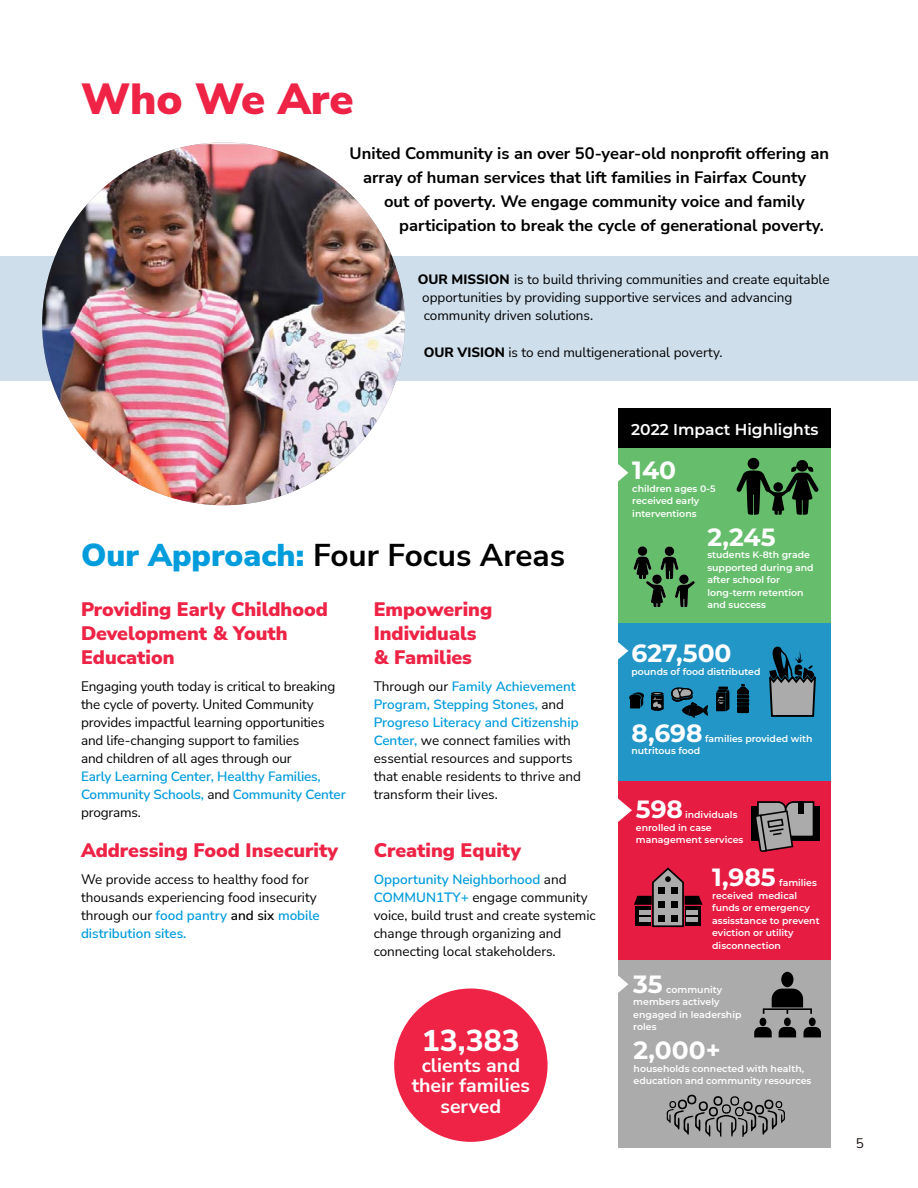
<style>
.page{position:relative;width:918px;height:1188px;background:#fff}
.page>*{position:absolute;margin:0;border:0;box-sizing:border-box;transform-origin:0 0}
.t1{font:900 43.5px "Nunito Sans";color:#ee2346}
.t2{font:700 31.5px "Nunito Sans";color:#000}
.t3{font:800 30px "Nunito Sans";color:#fff}
.t4{font:700 24.9px "Montserrat";color:#fff}
.t5{font:900 19.5px/24px "Nunito Sans";color:#ee2346}
.t6{font:700 19.5px/20.7px "Nunito Sans";color:#fff;text-align:center}
.t7{font:700 16.5px/24px "Nunito Sans";color:#000;text-align:center}
.t8{font:600 15.6px "Montserrat";color:#fff}
.t9{font:13.5px/18px "Nunito Sans";color:#000}
.t10{font:600 13.5px/18px "Nunito Sans";letter-spacing:-.01em;color:#009cdc}
.t11{font:13.5px "Nunito Sans";color:#170f0d}
.t12{font:600 9.3px/12.5px "Montserrat";color:#fff}
.s1{font-weight:800}
.s2{font-weight:900;color:#009cdc}
.s3{font-weight:400;color:#000}
.s4{font-weight:600;color:#009cdc}
.s5{font-weight:600}
</style>
<div class="page">
<div style="left:1px;top:256px;width:917px;height:125px;background:#cedeeb"></div>
<div style="left:618px;top:448px;width:213px;height:176px;background:#66be6c"></div>
<div style="left:618px;top:623px;width:213px;height:198px;background:#2296c6"></div>
<div style="left:618px;top:781px;width:213px;height:183px;background:#e61c43"></div>
<div style="left:618px;top:960px;width:213px;height:188px;background:#ababac"></div>
<svg style="left:769px;top:646px;width:47px;height:71px"></svg>
<svg style="left:629px;top:692px;width:15px;height:16px"></svg>
<svg style="left:671px;top:688px;width:37px;height:30px"></svg>
<svg style="left:716px;top:687px;width:13px;height:24px"></svg>
<svg style="left:651px;top:692px;width:13px;height:19px"></svg>
<svg style="left:737px;top:684px;width:12px;height:29px"></svg>
<svg style="left:634px;top:867px;width:69px;height:61px"></svg>
<div style="left:685px;top:906px;width:16px;height:20px;background:#000"></div>
<div style="left:686px;top:910px;width:11px;height:5px;background:#ababac"></div>
<hr style="left:686px;top:917px;width:11px;height:4px;background:#ababac">
<div style="left:752px;top:806px;width:68px;height:35px;background:#000"></div>
<svg style="left:756px;top:801px;width:59px;height:51px"></svg>
<svg style="left:633px;top:556px;width:62px;height:51px"></svg>
<div style="left:665px;top:546px;width:9px;height:10px;background:#000;border-radius:50%"></div>
<div style="left:638px;top:546px;width:9px;height:10px;background:#000;border-radius:50%"></div>
<div style="left:679px;top:574px;width:10px;height:10px;background:#000;border-radius:50%"></div>
<div style="left:652px;top:574px;width:10px;height:10px;background:#000;border-radius:50%"></div>
<svg style="left:736px;top:459px;width:83px;height:56px"></svg>
<div style="left:748px;top:458px;width:11px;height:11px;background:#000;border-radius:50%"></div>
<div style="left:773px;top:482px;width:10px;height:10px;background:#000;border-radius:50%"></div>
<svg style="left:779px;top:1027px;width:17px;height:10px"></svg>
<div style="left:784px;top:1018px;width:7px;height:8px;background:#000;border-radius:50%"></div>
<svg style="left:754px;top:1027px;width:18px;height:10px"></svg>
<div style="left:760px;top:1018px;width:6px;height:8px;background:#000;border-radius:50%"></div>
<svg style="left:804px;top:1027px;width:17px;height:10px"></svg>
<div style="left:809px;top:1018px;width:7px;height:8px;background:#000;border-radius:50%"></div>
<div style="left:781px;top:972px;width:13px;height:15px;background:#000;border-radius:50%"></div>
<hr style="left:763px;top:1008px;width:49px;height:2px;background:#000">
<svg style="left:772px;top:989px;width:31px;height:25px"></svg>
<svg style="left:667px;top:1095px;width:118px;height:42px"></svg>
<svg style="left:618px;top:464px;width:10px;height:18px"></svg>
<svg style="left:618px;top:642px;width:10px;height:18px"></svg>
<svg style="left:618px;top:798px;width:14px;height:24px"></svg>
<svg style="left:618px;top:975px;width:10px;height:18px"></svg>
<div style="left:618px;top:408px;width:213px;height:40px;background:#000"></div>
<img style="left:42px;top:142px;width:363px;height:363px;border-radius:181px">
<div style="left:394px;top:989px;width:154px;height:153px;background:#ee2346;border-radius:50%"></div>
<h1 class="t1" style="left:81px;top:81px;width:274px">Who We Are</h1>
<p class="t7" style="left:350px;top:141px;width:481px">United Community is an over 50-year-old nonprofit offering an array of human services that lift families in Fairfax County</p>
<p class="t7" style="left:399px;top:190px;width:426px;text-align:left;text-indent:-15px">out of poverty. We engage community voice and family participation to break the cycle of generational poverty.</p>
<p class="t9" style="left:422px;top:271px;width:409px;text-indent:-4px"><span class="s1">OUR MISSION</span> is to build thriving communities and create equitable opportunities by providing supportive services and advancing community driven solutions.</p>
<p class="t9" style="left:424px;top:344px;width:300px"><span class="s1">OUR VISION</span> is to end multigenerational poverty.</p>
<h2 class="t2" style="left:81px;top:540px;width:486px"><span class="s2">Our Approach:</span> Four Focus Areas</h2>
<h3 class="t5" style="left:81px;top:598px;width:248px">Providing Early Childhood<br>Development &amp; Youth<br>Education</h3>
<p class="t9" style="left:81px;top:678px;width:256px">Engaging youth today is critical to breaking the cycle of poverty. United Community provides impactful learning opportunities and life-changing support to families<br>and children of all ages through our</p>
<p class="t10" style="left:81px;top:768px;width:266px">Early Learning Center, Healthy Families,<br>Community Schools, <span class="s3">and</span> Community Center <span class="s3">programs.</span></p>
<h3 class="t5" style="left:81px;top:839px;width:259px">Addressing Food Insecurity</h3>
<p class="t9" style="left:81px;top:871px;width:240px">We provide access to healthy food for thousands experiencing food insecurity through our <span class="s4">food pantry</span> <span class="s5">and six</span> <span class="s4">mobile distribution sites.</span></p>
<h3 class="t5" style="left:374px;top:598px;width:120px">Empowering<br>Individuals &amp; Families</h3>
<p class="t9" style="left:374px;top:678px;width:209px">Through our <span class="s4">Family Achievement<br>Program, Stepping Stones,</span> and<br><span class="s4">Progreso Literacy and Citizenship<br>Center,</span> we connect families with essential resources and supports that enable residents to thrive and transform their lives.</p>
<h3 class="t5" style="left:374px;top:839px;width:149px">Creating Equity</h3>
<p class="t9" style="left:374px;top:871px;width:224px"><span class="s4">Opportunity Neighborhood</span> and<br><span class="s4">COMMUN1TY+</span> engage community voice, build trust and create systemic change through organizing and connecting local stakeholders.</p>
<h3 class="t3" style="left:422px;top:1029px;width:99px">13,383</h3>
<h3 class="t6" style="left:412px;top:1055px;width:120px">clients and their families served</h3>
<p class="t8" style="left:631px;top:423px;width:189px">2022 Impact Highlights</p>
<h3 class="t4" style="left:632px;top:461px;width:45px">140</h3>
<p class="t12" style="left:632px;top:483px;width:85px">children ages 0-5 received early interventions</p>
<h3 class="t4" style="left:707px;top:528px;width:70px">2,245</h3>
<p class="t12" style="left:707px;top:549px;width:108px">students K-8th grade supported during and after school for long-term retention and success</p>
<h3 class="t4" style="left:631px;top:645px;width:102px">627,500</h3>
<p class="t12" style="left:631px;top:666px;width:131px">pounds of food distributed</p>
<h3 class="t4" style="left:631px;top:724px;width:73px">8,698</h3>
<p class="t12" style="left:705px;top:733px;width:109px">families provided with</p>
<p class="t12" style="left:631px;top:745px;width:70px">nutritous food</p>
<h3 class="t4" style="left:636px;top:801px;width:49px">598</h3>
<p class="t12" style="left:636px;top:809px;width:109px;text-indent:49px">individuals enrolled in case management services</p>
<h3 class="t4" style="left:712px;top:869px;width:65px">1,985</h3>
<p class="t12" style="left:712px;top:877px;width:109px;text-indent:67px">families received medical funds or emergency assisstance to prevent eviction or utility disconnection</p>
<h3 class="t4" style="left:633px;top:975px;width:31px">35</h3>
<p class="t12" style="left:633px;top:984px;width:110px;text-indent:33px">community members actively engaged in leadership roles</p>
<h3 class="t4" style="left:634px;top:1042px;width:89px">2,000+</h3>
<p class="t12" style="left:634px;top:1063px;width:179px">households connected with health, education and community resources</p>
<p class="t11" style="left:856px;top:1137px;width:10px">5</p>
</div>
